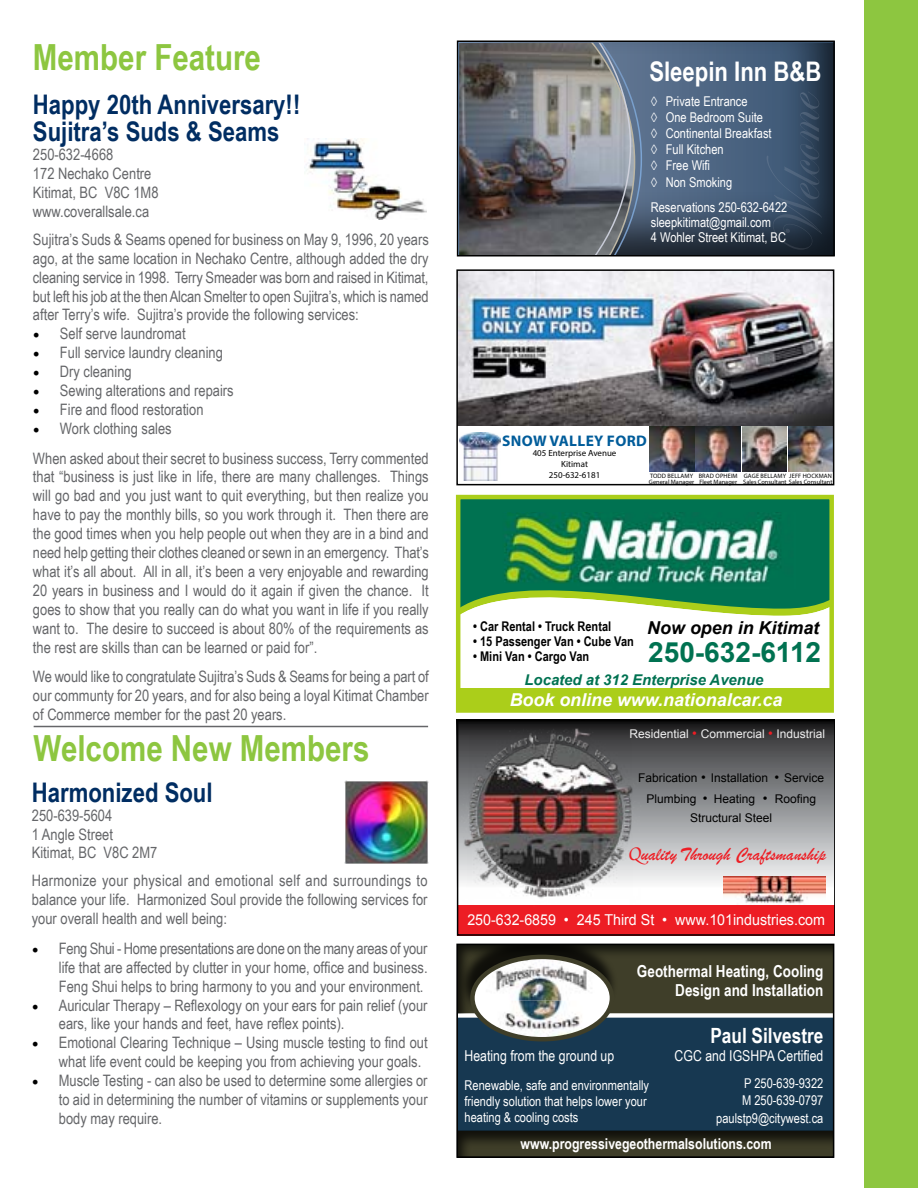
<style>
.page{position:relative;width:918px;height:1188px;background:#fff}
.page>*{position:absolute;margin:0;border:0;box-sizing:border-box;transform-origin:0 0}
.t1{font:700 36px "Arial Narrow";color:#8dc640}
.t2{font:700 27.9px "Arial";color:#007251}
.t3{font:700 27px/27px "Arial Narrow";color:#002d62}
.t4{font:700 27px "Arial Narrow";color:#fff}
.t5{font:700 21px "Arial Narrow";color:#fff}
.t6{font:18.9px "Brush Script";color:#ed1d24}
.t7{font:italic 700 17.85px "Arial";color:#fff}
.t8{font:italic 700 17.85px "Arial";color:#000}
.t9{font:700 16.5px/19.8px "Arial Narrow";color:#fff;text-align:right}
.t10{font:15.75px/18.9px "Arial Narrow";color:#656669;text-align:justify}
.t11{font:700 15.45px "Myriad Pro";letter-spacing:.02em;color:#005c9a}
.t12{font:15px "Arial";color:#fff;scale:.95 1}
.t13{font:15px "Arial Narrow";color:#fff}
.t14{font:700 15px "Arial Narrow";color:#fff}
.t15{font:italic 700 14.85px "Arial";color:#007251}
.t16{font:13.5px/16.2px "Arial Narrow";color:#fff}
.t17{font:700 13.35px "Arial Narrow";color:#000}
.t18{font:12px/21px "Arial";color:#000;text-align:center}
.t19{font:12px "Arial";color:#eee}
.t20{font:9px/10.8px "Myriad Pro";color:#000;text-align:center}
.t21{font:6.3px/6.3px "Myriad Pro";color:#000}
.t22{font:6.3px "Myriad Pro";letter-spacing:.02em;color:#000}
.s1{font-family:"Minion Pro";font-size:18px;color:#000}
.s2{font-size:13.5px;color:#ed1d24}
.s3{font-size:13.5px}
.s4{font-family:"Apple Chancery"}
</style>
<div class="page">
<div style="left:865px;top:0;width:53px;height:1188px;background:#8dc640"></div>
<div style="left:458px;top:497px;width:374px;height:213px;background:#000;opacity:.75"></div>
<div style="left:456px;top:495px;width:378px;height:218px;border:4px solid #abce1a"></div>
<svg style="left:651px;top:723px;width:181px;height:173px;background:#8f8f91"></svg>
<img style="left:723px;top:877px;width:102px;height:27px">
<div style="left:457px;top:905px;width:378px;height:31px;background:#ed1d24"></div>
<div style="left:457px;top:720px;width:378px;height:216px;border:2px solid #000"></div>
<img style="left:457px;top:720px;width:194px;height:205px">
<img style="left:460px;top:432px;width:41px;height:48px">
<img style="left:650px;top:426px;width:44px;height:45px">
<img style="left:696px;top:426px;width:44px;height:46px">
<img style="left:742px;top:426px;width:45px;height:46px">
<img style="left:789px;top:427px;width:42px;height:45px">
<img style="left:459px;top:272px;width:372px;height:154px">
<div style="left:456px;top:269px;width:378px;height:216px;border:2px solid #000"></div>
<svg style="left:460px;top:43px;width:372px;height:210px;background:#566171"></svg>
<div style="left:457px;top:40px;width:378px;height:216px;border:2px solid #000"></div>
<img style="left:306px;top:139px;width:120px;height:81px">
<hr style="left:34px;top:726px;width:394px;height:1px;background:#656669">
<svg style="left:459px;top:947px;width:372px;height:208px;background:#38494f"></svg>
<div style="left:456px;top:944px;width:378px;height:214px;border:2px solid #000"></div>
<img style="left:345px;top:780px;width:83px;height:83px">
<h1 class="t1" style="left:33px;top:30px;width:230px">Member Feature</h1>
<h3 class="t3" style="left:33px;top:90px;width:269px">Happy 20th Anniversary!!<br>Sujitra’s Suds &amp; Seams</h3>
<p class="t10" style="left:33px;top:145px;width:127px;text-align:left">250-632-4668<br>172 Nechako Centre<br>Kitimat, BC V8C 1M8 www.coverallsale.ca</p>
<p class="t10" style="left:33px;top:229px;width:397px">Sujitra’s Suds &amp; Seams opened for business on May 9, 1996, 20 years ago, at the same location in Nechako Centre, although added the dry cleaning service in 1998. Terry Smeader was born and raised in Kitimat, but left his job at the then Alcan Smelter to open Sujitra’s, which is named after Terry’s wife. Sujitra’s provide the following services:</p>
<p class="t10" style="left:33px;top:324px;width:154px"><span class="s1">•</span> Self serve laundromat</p>
<p class="t10" style="left:33px;top:343px;width:191px"><span class="s1">•</span> Full service laundry cleaning</p>
<p class="t10" style="left:33px;top:362px;width:100px"><span class="s1">•</span> Dry cleaning</p>
<p class="t10" style="left:33px;top:380px;width:202px"><span class="s1">•</span> Sewing alterations and repairs</p>
<p class="t10" style="left:33px;top:399px;width:172px"><span class="s1">•</span> Fire and flood restoration</p>
<p class="t10" style="left:33px;top:413px;width:397px;line-height:29.7px"><span class="s1">•</span> Work clothing sales<br>When asked about their secret to business success, Terry commented</p>
<p class="t10" style="left:33px;top:467px;width:397px">that “business is just like in life, there are many challenges. Things will go bad and you just want to quit everything, but then realize you have to pay the monthly bills, so you work through it. Then there are the good times when you help people out when they are in a bind and need help getting their clothes cleaned or sewn in an emergency. That’s what it’s all about. All in all, it’s been a very enjoyable and rewarding 20 years in business and I would do it again if given the chance. It goes to show that you really can do what you want in life if you really want to. The desire to succeed is about 80% of the requirements as the rest are skills than can be learned or paid for”.</p>
<p class="t10" style="left:33px;top:667px;width:397px">We would like to congratulate Sujitra’s Suds &amp; Seams for being a part of our communty for 20 years, and for also being a loyal Kitimat Chamber of Commerce member for the past 20 years.</p>
<h1 class="t1" style="left:34px;top:721px;width:337px">Welcome New Members</h1>
<h3 class="t3" style="left:32px;top:777px;width:182px">Harmonized Soul</h3>
<p class="t10" style="left:32px;top:805px;width:127px;text-align:left">250-639-5604<br>1 Angle Street<br>Kitimat, BC V8C 2M7</p>
<p class="t10" style="left:32px;top:871px;width:397px">Harmonize your physical and emotional self and surroundings to balance your life. Harmonized Soul provide the following services for your overall health and well being:</p>
<p class="t10" style="left:59px;top:938px;width:370px;text-indent:-27px"><span class="s1">•</span> Feng Shui - Home presentations are done on the many areas of your life that are affected by clutter in your home, office and business.<br>Feng Shui helps to bring harmony to you and your environment.</p>
<p class="t10" style="left:59px;top:995px;width:370px;text-indent:-27px"><span class="s1">•</span> Auricular Therapy – Reflexology on your ears for pain relief (your ears, like your hands and feet, have reflex points).</p>
<p class="t10" style="left:59px;top:1033px;width:370px;text-indent:-27px"><span class="s1">•</span> Emotional Clearing Technique – Using muscle testing to find out what life event could be keeping you from achieving your goals.</p>
<p class="t10" style="left:59px;top:1071px;width:370px;text-indent:-27px"><span class="s1">•</span> Muscle Testing - can also be used to determine some allergies or to aid in determining the number of vitamins or supplements your body may require.</p>
<h3 class="t4" style="left:649px;top:51px;width:174px">Sleepin Inn B&amp;B</h3>
<p class="t16" style="left:651px;top:92px;width:122px">◊ Private Entrance<br>◊ One Bedroom Suite ◊ Continental Breakfast ◊ Full Kitchen<br>◊ Free Wifi<br>◊ Non Smoking</p>
<p class="t16" style="left:651px;top:200px;width:138px;line-height:15px">Reservations 250-632-6422 sleepkitimat@gmail.com<br>4 Wohler Street Kitimat, BC</p>
<p class="t11" style="left:502px;top:430px;width:146px">SNOW VALLEY FORD</p>
<p class="t20" style="left:533px;top:448px;width:85px">405 Enterprise Avenue<br>Kitimat<br>250-632-6181</p>
<p class="t21" style="left:649px;top:472px;width:47px">TODD BELLAMY<br>General Manager</p>
<p class="t21" style="left:699px;top:473px;width:40px">BRAD OPHEIM<br>Fleet Manager</p>
<p class="t21" style="left:743px;top:472px;width:91px">GAGE BELLAMY<br>Sales Consultant Sales Consultant</p>
<p class="t22" style="left:789px;top:472px;width:44px">JEFF HOCKMAN</p>
<p class="t17" style="left:473px;top:616px;width:139px">• Car Rental • Truck Rental</p>
<p class="t17" style="left:473px;top:631px;width:162px">• 15 Passenger Van • Cube Van</p>
<p class="t17" style="left:473px;top:646px;width:117px">• Mini Van • Cargo Van</p>
<p class="t8" style="left:647px;top:616px;width:173px">Now open in Kitimat</p>
<p class="t15" style="left:525px;top:670px;width:240px">Located at 312 Enterprise Avenue</p>
<h2 class="t2" style="left:648px;top:633px;width:174px">250-632-6112</h2>
<p class="t7" style="left:510px;top:688px;width:274px">Book online www.nationalcar.ca</p>
<p class="t19" style="left:630px;top:726px;width:197px">Residential <span class="s2">•</span> Commercial <span class="s2">•</span> Industrial</p>
<p class="t18" style="left:638px;top:767px;width:188px">Fabrication <span class="s3">•</span> Installation <span class="s3">•</span> Service<br>Plumbing <span class="s3">•</span> Heating <span class="s3">•</span> Roofing</p>
<p class="t18" style="left:690px;top:807px;width:84px">Structural Steel</p>
<p class="t6" style="left:628px;top:843px;width:200px"><span class="s4">Q</span>uality Through Craftsmanship</p>
<p class="t12" style="left:467px;top:910px;width:378px">250-632-6859 • 245 Third St • www.101industries.com</p>
<p class="t13" style="left:465px;top:1044px;width:151px">Heating from the ground up</p>
<p class="t9" style="left:637px;top:960px;width:188px">Geothermal Heating, Cooling<br>Design and Installation</p>
<h3 class="t5" style="left:710px;top:1020px;width:114px">Paul Silvestre</h3>
<p class="t13" style="left:675px;top:1045px;width:150px">CGC and IGSHPA Certified</p>
<p class="t16" style="left:465px;top:1076px;width:186px">Renewable, safe and environmentally friendly solution that helps lower your heating &amp; cooling costs</p>
<p class="t16" style="left:742px;top:1075px;width:83px">P 250-639-9322<br>M 250-639-0797</p>
<p class="t16" style="left:716px;top:1109px;width:109px">paulstp9@citywest.ca</p>
<p class="t14" style="left:521px;top:1132px;width:253px">www.progressivegeothermalsolutions.com</p>
</div>
